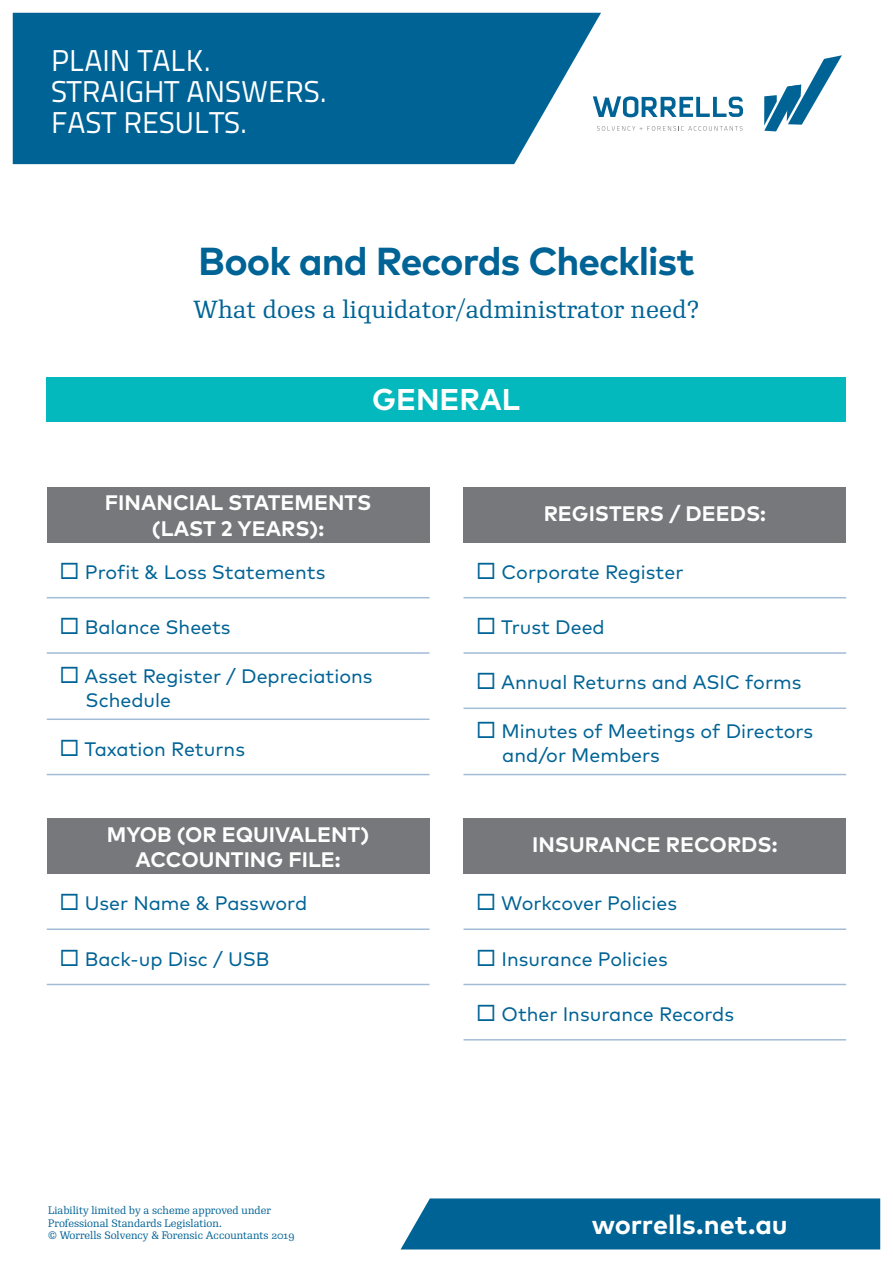
<style>
.page{position:relative;width:893px;height:1263px;background:#fff}
.page>*{position:absolute;margin:0;border:0;box-sizing:border-box;transform-origin:0 0}
.HEADING{font:700 39px "Mark Pro";letter-spacing:-.025em;color:#006395}
.t1{font:30px/31.2px "Titillium Text 22 L";color:#fff}
.SUBHEADING{font:700 30px "Mark Pro";color:#fff}
.t2{font:700 27px "Mark Pro";letter-spacing:-.005em;color:#fff}
.BODY_HERO{font:24px "Re Public Std";letter-spacing:.01em;color:#006395}
.SUBHEADING-2{font:700 21px/25.2px "Mark Pro";color:#fff;text-align:center}
.PARA{font:700 21px "Mark Pro";color:#fff}
.PARA-2{font:19.5px "Mark Pro";color:#006395}
.t3{font:10.5px/12.6px "Re Public Std";color:#006395}
</style>
<div class="page">
<div style="left:401px;top:1198px;width:479px;height:51px;background:#006395"></div>
<svg style="left:13px;top:13px;width:588px;height:151px;background:#126e9c"></svg>
<svg style="left:764px;top:55px;width:78px;height:76px"></svg>
<svg style="left:597px;top:126px;width:145px;height:5px"></svg>
<svg style="left:593px;top:96px;width:150px;height:21px"></svg>
<div style="left:47px;top:377px;width:799px;height:44px;background:#03b9bd"></div>
<div style="left:249px;top:376px;width:394px;height:45px;background:#03b9bd"></div>
<div style="left:47px;top:487px;width:382px;height:55px;background:#76787b"></div>
<hr style="left:47px;top:597px;width:382px;height:1px;background:#a3bdd6">
<hr style="left:47px;top:652px;width:382px;height:2px;background:#a3bdd6">
<hr style="left:47px;top:718px;width:382px;height:2px;background:#a3bdd6">
<hr style="left:47px;top:774px;width:382px;height:1px;background:#a3bdd6">
<div style="left:47px;top:819px;width:382px;height:55px;background:#76787b"></div>
<hr style="left:47px;top:928px;width:382px;height:2px;background:#a3bdd6">
<hr style="left:47px;top:984px;width:382px;height:1px;background:#a3bdd6">
<div style="left:463px;top:487px;width:383px;height:55px;background:#76787b"></div>
<hr style="left:463px;top:597px;width:383px;height:1px;background:#a3bdd6">
<hr style="left:463px;top:652px;width:383px;height:2px;background:#a3bdd6">
<hr style="left:463px;top:707px;width:383px;height:2px;background:#a3bdd6">
<hr style="left:463px;top:774px;width:383px;height:1px;background:#a3bdd6">
<div style="left:463px;top:819px;width:383px;height:55px;background:#76787b"></div>
<hr style="left:463px;top:928px;width:383px;height:2px;background:#a3bdd6">
<hr style="left:463px;top:984px;width:383px;height:1px;background:#a3bdd6">
<hr style="left:463px;top:1039px;width:383px;height:1px;background:#a3bdd6">
<h2 class="t1" style="left:51px;top:29px;width:278px">PLAIN TALK.<br>STRAIGHT ANSWERS.<br>FAST RESULTS.</h2>
<h2 class="t1" style="left:51px;top:43px;width:278px">PLAIN TALK.<br>STRAIGHT ANSWERS.<br>FAST RESULTS.</h2>
<p class="HEADING" style="left:198px;top:231px;width:498px">Book and Records Checklist</p>
<p class="BODY_HERO" style="left:193px;top:294px;width:507px">What does a liquidator/administrator need?</p>
<p class="SUBHEADING" style="left:372px;top:377px;width:149px">GENERAL</p>
<p class="PARA" style="left:105px;top:487px;width:268px">FINANCIAL STATEMENTS</p>
<p class="PARA" style="left:152px;top:512px;width:174px">(LAST 2 YEARS):</p>
<p class="PARA-2" style="left:60px;top:557px;width:267px">◻ Profit &amp; Loss Statements</p>
<p class="PARA-2" style="left:60px;top:612px;width:173px">◻ Balance Sheets</p>
<p class="PARA-2" style="left:60px;top:661px;width:315px">◻ Asset Register / Depreciations</p>
<p class="PARA-2" style="left:86px;top:685px;width:87px">Schedule</p>
<p class="PARA-2" style="left:60px;top:734px;width:187px">◻ Taxation Returns</p>
<p class="SUBHEADING-2" style="left:107px;top:820px;width:264px">MYOB (OR EQUIVALENT)<br>ACCOUNTING FILE:</p>
<p class="PARA-2" style="left:60px;top:889px;width:249px">◻ User Name &amp; Password</p>
<p class="PARA-2" style="left:60px;top:944px;width:212px">◻ Back-up Disc / USB</p>
<p class="t3" style="left:48px;top:1204px;width:248px">Liability limited by a scheme approved under<br>Professional Standards Legislation.<br>© Worrells Solvency &amp; Forensic Accountants 2019</p>
<p class="SUBHEADING-2" style="left:544px;top:499px;width:224px">REGISTERS / DEEDS:</p>
<p class="PARA-2" style="left:476px;top:557px;width:209px">◻ Corporate Register</p>
<p class="PARA-2" style="left:476px;top:612px;width:130px">◻ Trust Deed</p>
<p class="PARA-2" style="left:476px;top:668px;width:327px">◻ Annual Returns and ASIC forms</p>
<p class="PARA-2" style="left:476px;top:717px;width:339px">◻ Minutes of Meetings of Directors</p>
<p class="PARA-2" style="left:502px;top:740px;width:159px">and/or Members</p>
<p class="SUBHEADING-2" style="left:532px;top:831px;width:247px">INSURANCE RECORDS:</p>
<p class="PARA-2" style="left:476px;top:889px;width:202px">◻ Workcover Policies</p>
<p class="PARA-2" style="left:476px;top:944px;width:193px">◻ Insurance Policies</p>
<p class="PARA-2" style="left:476px;top:999px;width:259px">◻ Other Insurance Records</p>
<h3 class="t2" style="left:592px;top:1204px;width:197px">worrells.net.au</h3>
</div>
